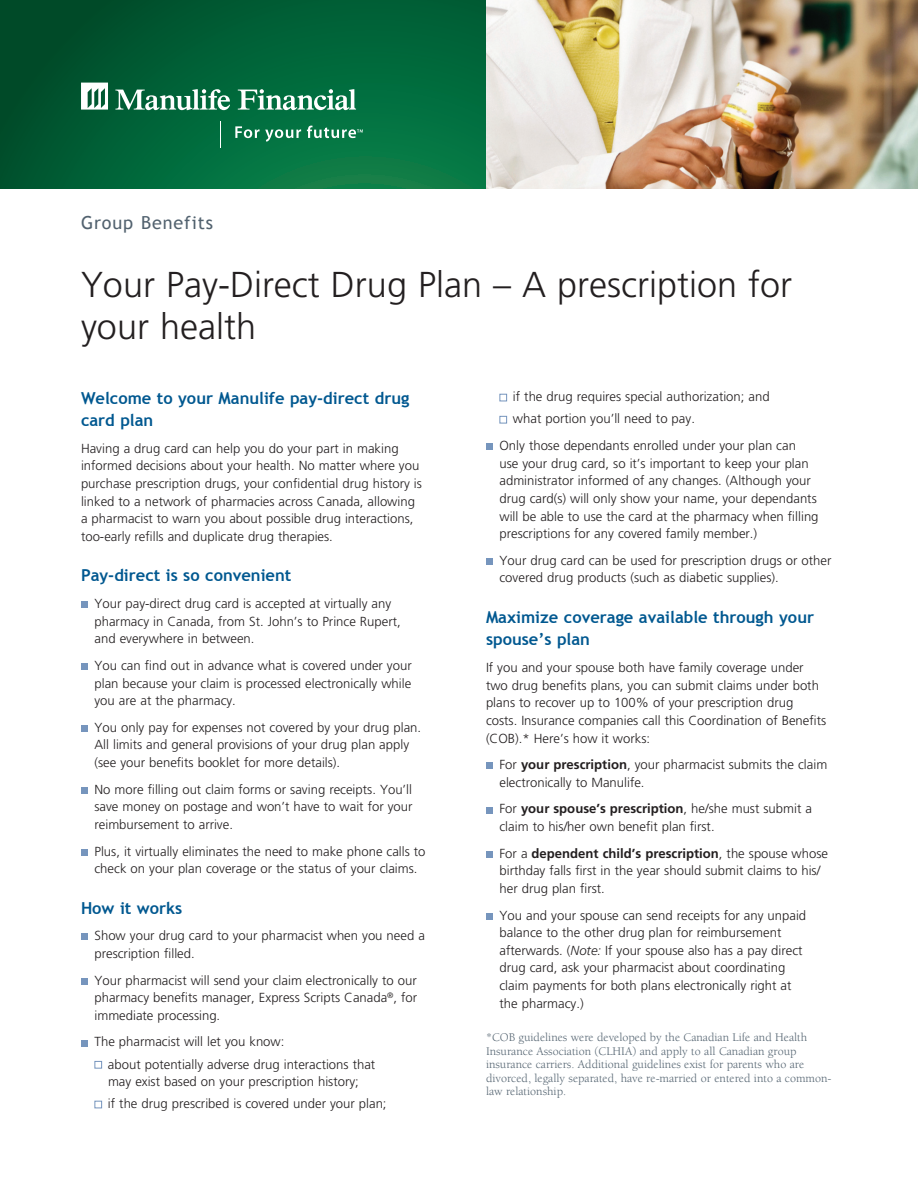
<style>
.page{position:relative;width:918px;height:1188px;background:#fff}
.page>*{position:absolute;margin:0;border:0;box-sizing:border-box;transform-origin:0 0}
.Inside___heading_32p{font:300 36px/42px "Frutiger";color:#231f20}
.Brand_Attributes__12{font:18px "Trebuchet MS";letter-spacing:.05em;color:#52626f}
.Inside___subhead_bol{font:700 16.5px/22.5px "Trebuchet MS";color:#005890}
.Inside___body_tabs{font:300 13.2px/17.7px "Frutiger";color:#231f20}
.Inside___body_copy{font:300 13.2px/17.7px "Frutiger";color:#231f20}
.Inside___notes___foo{font:12px/13.5px "Berkeley";color:#52626f}
.s1{font-weight:700}
.s2{font-style:italic}
</style>
<div class="page">
<img style="left:486px;top:0;width:432px;height:189px">
<svg style="left:0;top:0;width:486px;height:189px;background:#016338"></svg>
<svg style="left:115px;top:89px;width:115px;height:21px"></svg>
<svg style="left:238px;top:89px;width:118px;height:21px"></svg>
<svg style="left:81px;top:83px;width:27px;height:27px"></svg>
<svg style="left:220px;top:121px;width:1px;height:27px"></svg>
<svg style="left:235px;top:126px;width:66px;height:16px"></svg>
<svg style="left:307px;top:126px;width:56px;height:12px"></svg>
<div style="left:81px;top:601px;width:7px;height:7px;background:#7695bd"></div>
<div style="left:81px;top:663px;width:7px;height:7px;background:#7695bd"></div>
<div style="left:81px;top:725px;width:7px;height:7px;background:#7695bd"></div>
<div style="left:81px;top:787px;width:7px;height:7px;background:#7695bd"></div>
<div style="left:81px;top:849px;width:7px;height:7px;background:#7695bd"></div>
<div style="left:81px;top:934px;width:7px;height:6px;background:#7695bd"></div>
<div style="left:81px;top:978px;width:7px;height:7px;background:#7695bd"></div>
<div style="left:81px;top:1040px;width:7px;height:6px;background:#7695bd"></div>
<div style="left:94px;top:1061px;width:8px;height:8px;background:#fff;border:1px solid #7695bd"></div>
<div style="left:94px;top:1101px;width:8px;height:7px;background:#fff;border:1px solid #7695bd"></div>
<div style="left:500px;top:394px;width:7px;height:7px;background:#fff;border:1px solid #7695bd"></div>
<div style="left:500px;top:416px;width:7px;height:7px;background:#fff;border:1px solid #7695bd"></div>
<div style="left:486px;top:443px;width:7px;height:7px;background:#7695bd"></div>
<div style="left:486px;top:558px;width:7px;height:7px;background:#7695bd"></div>
<div style="left:486px;top:762px;width:7px;height:7px;background:#7695bd"></div>
<div style="left:486px;top:807px;width:7px;height:6px;background:#7695bd"></div>
<div style="left:486px;top:851px;width:7px;height:7px;background:#7695bd"></div>
<div style="left:486px;top:913px;width:7px;height:7px;background:#7695bd"></div>
<p class="Brand_Attributes__12" style="left:81px;top:212px;width:134px">Group Benefits</p>
<p class="Inside___heading_32p" style="left:81px;top:264px;width:713px">Your Pay-Direct Drug Plan – A prescription for your health</p>
<p class="Inside___subhead_bol" style="left:81px;top:387px;width:330px">Welcome to your Manulife pay-direct drug card plan</p>
<p class="Inside___body_copy" style="left:81px;top:440px;width:342px">Having a drug card can help you do your part in making informed decisions about your health. No matter where you purchase prescription drugs, your confidential drug history is linked to a network of pharmacies across Canada, allowing a pharmacist to warn you about possible drug interactions, too-early refills and duplicate drug therapies.</p>
<p class="Inside___subhead_bol" style="left:81px;top:564px;width:212px">Pay-direct is so convenient</p>
<p class="Inside___body_tabs" style="left:94px;top:595px;width:308px">Your pay-direct drug card is accepted at virtually any pharmacy in Canada, from St. John’s to Prince Rupert, and everywhere in between.</p>
<p class="Inside___body_tabs" style="left:94px;top:657px;width:319px;text-align:justify">You can find out in advance what is covered under your plan because your claim is processed electronically while you are at the pharmacy.</p>
<p class="Inside___body_tabs" style="left:94px;top:719px;width:328px">You only pay for expenses not covered by your drug plan.<br>All limits and general provisions of your drug plan apply (see your benefits booklet for more details).</p>
<p class="Inside___body_tabs" style="left:94px;top:781px;width:320px;text-align:justify">No more filling out claim forms or saving receipts. You’ll save money on postage and won’t have to wait for your reimbursement to arrive.</p>
<p class="Inside___body_tabs" style="left:94px;top:842px;width:333px">Plus, it virtually eliminates the need to make phone calls to check on your plan coverage or the status of your claims.</p>
<p class="Inside___subhead_bol" style="left:81px;top:897px;width:103px">How it works</p>
<p class="Inside___body_tabs" style="left:94px;top:927px;width:332px">Show your drug card to your pharmacist when you need a prescription filled.</p>
<p class="Inside___body_tabs" style="left:94px;top:971px;width:324px;text-align:justify">Your pharmacist will send your claim electronically to our pharmacy benefits manager, Express Scripts Canada<sup>®</sup>, for immediate processing.</p>
<p class="Inside___body_tabs" style="left:94px;top:1033px;width:191px">The pharmacist will let you know:</p>
<p class="Inside___body_tabs" style="left:108px;top:1055px;width:269px">about potentially adverse drug interactions that may exist based on your prescription history;</p>
<p class="Inside___body_tabs" style="left:108px;top:1095px;width:280px">if the drug prescribed is covered under your plan;</p>
<p class="Inside___body_tabs" style="left:513px;top:388px;width:258px">if the drug requires special authorization; and</p>
<p class="Inside___body_tabs" style="left:513px;top:410px;width:183px">what portion you’ll need to pay.</p>
<p class="Inside___body_tabs" style="left:499px;top:437px;width:321px">Only those dependants enrolled under your plan can<br>use your drug card, so it’s important to keep your plan administrator informed of any changes. (Although your drug card(s) will only show your name, your dependants will be able to use the card at the pharmacy when filling prescriptions for any covered family member.)</p>
<p class="Inside___body_tabs" style="left:499px;top:552px;width:333px">Your drug card can be used for prescription drugs or other covered drug products (such as diabetic supplies).</p>
<p class="Inside___subhead_bol" style="left:486px;top:606px;width:330px">Maximize coverage available through your spouse’s plan</p>
<p class="Inside___body_copy" style="left:486px;top:659px;width:342px">If you and your spouse both have family coverage under two drug benefits plans, you can submit claims under both plans to recover up to 100% of your prescription drug costs. Insurance companies call this Coordination of Benefits (COB).* Here’s how it works:</p>
<p class="Inside___body_tabs" style="left:499px;top:756px;width:329px">For <span class="s1">your prescription</span>, your pharmacist submits the claim electronically to Manulife.</p>
<p class="Inside___body_tabs" style="left:499px;top:800px;width:314px">For <span class="s1">your spouse’s prescription</span>, he/she must submit a claim to his/her own benefit plan first.</p>
<p class="Inside___body_tabs" style="left:499px;top:845px;width:330px">For a <span class="s1">dependent child’s prescription</span>, the spouse whose birthday falls first in the year should submit claims to his/ her drug plan first.</p>
<p class="Inside___body_tabs" style="left:499px;top:906px;width:308px">You and your spouse can send receipts for any unpaid balance to the other drug plan for reimbursement afterwards. (<span class="s2">Note:</span> If your spouse also has a pay direct drug card, ask your pharmacist about coordinating claim payments for both plans electronically right at the pharmacy.)</p>
<p class="Inside___notes___foo" style="left:486px;top:1031px;width:347px">*COB guidelines were developed by the Canadian Life and Health Insurance Association (CLHIA) and apply to all Canadian group insurance carriers. Additional guidelines exist for parents who are divorced, legally separated, have re-married or entered into a common&shy;law relationship.</p>
</div>
